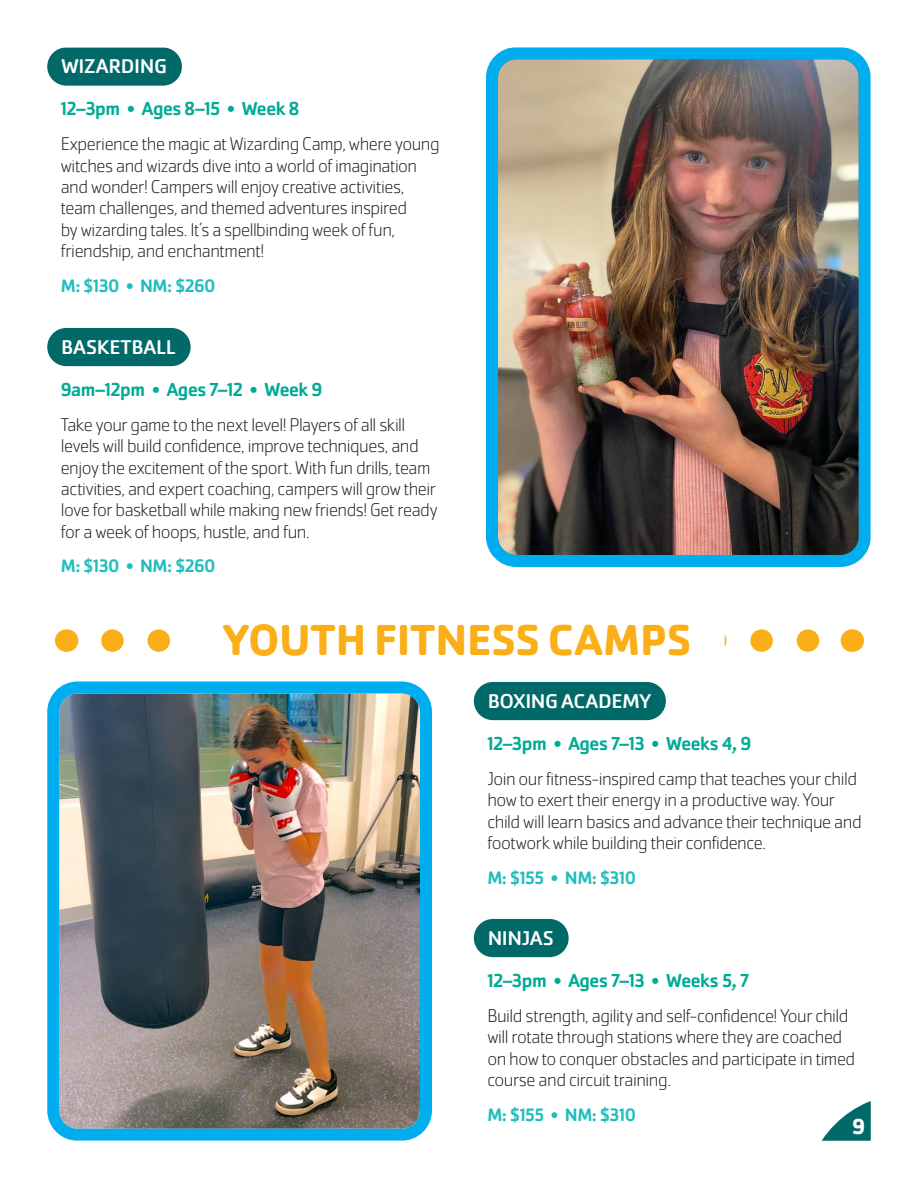
<style>
.page{position:relative;width:918px;height:1188px;background:#fff}
.page>*{position:absolute;margin:0;border:0;box-sizing:border-box;transform-origin:0 0}
.Subsection_Header_CHILD{font:700 45px "Cachet Pro";letter-spacing:-.005em;color:#faaf18}
.t1{font:700 22.5px "Cachet Pro";color:#fff}
.YOUTH__program_name{font:20.7px "Cachet Pro";letter-spacing:-.02em;color:#fff;scale:1.05 1}
.YOUTH__info{font:500 19.5px "Cachet Pro";letter-spacing:-.025em;color:#00ab95}
.Body__indent{font:200 19.2px/21.3px "Cachet Pro";letter-spacing:-.025em;color:#231f20}
.YOUTH__price{font:500 18.75px "Cachet Pro";letter-spacing:-.03em;color:#21bdbd}
.s1{color:#fff}
</style>
<div class="page">
<img style="left:47px;top:47px;width:824px;height:1094px">
<p class="YOUTH__program_name" style="left:61px;top:55px;width:102px">WIZARDING</p>
<p class="YOUTH__info" style="left:61px;top:98px;width:240px">12–3pm • Ages 8–15 • Week 8</p>
<p class="Body__indent" style="left:61px;top:134px;width:381px">Experience the magic at Wizarding Camp, where young witches and wizards dive into a world of imagination and wonder! Campers will enjoy creative activities, team challenges, and themed adventures inspired<br>by wizarding tales. It’s a spellbinding week of fun, friendship, and enchantment!</p>
<p class="YOUTH__price" style="left:61px;top:275px;width:156px">M: $130 • NM: $260</p>
<p class="YOUTH__program_name" style="left:61px;top:335px;width:111px">BASKETBALL</p>
<p class="YOUTH__info" style="left:61px;top:378px;width:263px">9am–12pm • Ages 7–12 • Week 9</p>
<p class="Body__indent" style="left:61px;top:414px;width:378px">Take your game to the next level! Players of all skill levels will build confidence, improve techniques, and enjoy the excitement of the sport. With fun drills, team activities, and expert coaching, campers will grow their love for basketball while making new friends! Get ready for a week of hoops, hustle, and fun.</p>
<p class="YOUTH__price" style="left:61px;top:555px;width:156px">M: $130 • NM: $260</p>
<p class="Subsection_Header_CHILD" style="left:214px;top:612px;width:491px"><span class="s1">.</span>YOUTH FITNESS CAMPS<span class="s1">.</span></p>
<p class="YOUTH__program_name" style="left:488px;top:689px;width:157px">BOXING ACADEMY</p>
<p class="YOUTH__info" style="left:487px;top:732px;width:266px">12–3pm • Ages 7–13 • Weeks 4, 9</p>
<p class="Body__indent" style="left:487px;top:768px;width:376px">Join our fitness-inspired camp that teaches your child how to exert their energy in a productive way. Your child will learn basics and advance their technique and footwork while building their confidence.</p>
<p class="YOUTH__price" style="left:487px;top:866px;width:150px">M: $155 • NM: $310</p>
<p class="YOUTH__program_name" style="left:488px;top:926px;width:64px">NINJAS</p>
<p class="YOUTH__info" style="left:487px;top:969px;width:264px">12–3pm • Ages 7–13 • Weeks 5, 7</p>
<p class="Body__indent" style="left:487px;top:1005px;width:369px">Build strength, agility and self-confidence! Your child will rotate through stations where they are coached on how to conquer obstacles and participate in timed course and circuit training.</p>
<p class="YOUTH__price" style="left:487px;top:1103px;width:150px">M: $155 • NM: $310</p>
<p class="t1" style="left:852px;top:1113px;width:15px">9</p>
</div>
